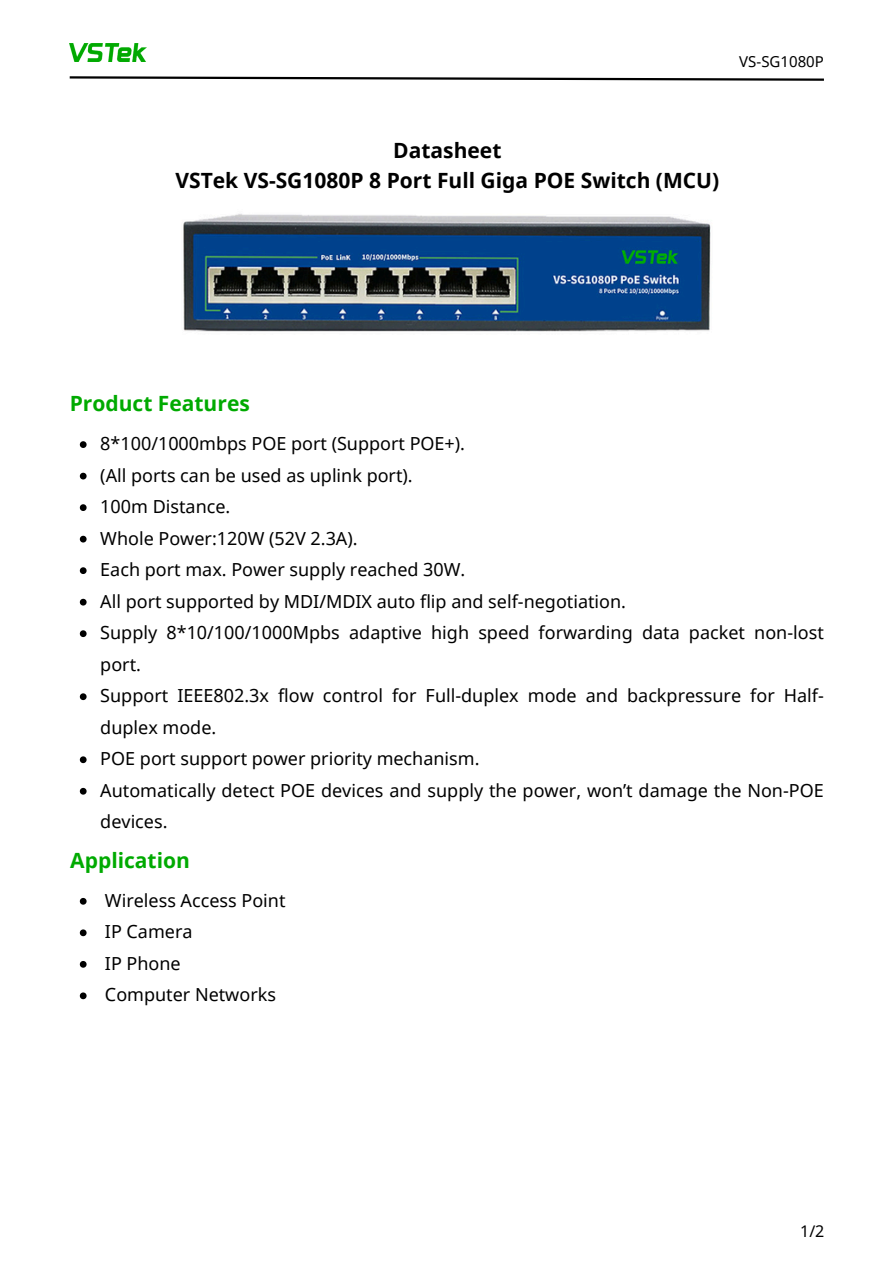
<style>
.page{position:relative;width:894px;height:1264px;background:#fff}
.page>*{position:absolute;margin:0;border:0;box-sizing:border-box;transform-origin:0 0}
.t1{font:700 21px/29.2px "Noto Sans";color:#000;text-align:center}
.t2{font:700 21px "Noto Sans";color:#00aa01}
.t3{font:18px/31.5px "Noto Sans";color:#000}
.t4{font:16.05px "Noto Sans";color:#000}
.t5{font:15px "Noto Sans";color:#000}
</style>
<div class="page">
<svg style="left:69px;top:76px;width:755px;height:5px"></svg>
<img style="left:70px;top:43px;width:76px;height:18px">
<svg style="left:80px;top:441px;width:7px;height:7px"></svg>
<svg style="left:80px;top:473px;width:7px;height:6px"></svg>
<svg style="left:80px;top:504px;width:7px;height:7px"></svg>
<svg style="left:80px;top:536px;width:7px;height:6px"></svg>
<svg style="left:80px;top:567px;width:7px;height:7px"></svg>
<svg style="left:80px;top:599px;width:7px;height:6px"></svg>
<svg style="left:80px;top:630px;width:7px;height:7px"></svg>
<svg style="left:80px;top:693px;width:7px;height:7px"></svg>
<svg style="left:80px;top:756px;width:7px;height:7px"></svg>
<svg style="left:80px;top:788px;width:7px;height:6px"></svg>
<img style="left:183px;top:214px;width:528px;height:118px">
<svg style="left:80px;top:897px;width:7px;height:7px"></svg>
<svg style="left:80px;top:929px;width:7px;height:7px"></svg>
<svg style="left:80px;top:961px;width:7px;height:6px"></svg>
<svg style="left:80px;top:992px;width:7px;height:7px"></svg>
<p class="t5" style="left:739px;top:51px;width:86px">VS-SG1080P</p>
<p class="t1" style="left:175px;top:136px;width:545px">Datasheet<br>VSTek VS-SG1080P 8 Port Full Giga POE Switch (MCU)</p>
<p class="t2" style="left:70px;top:389px;width:181px">Product Features</p>
<h3 class="t3" style="left:100px;top:427px;width:366px">8*100/1000mbps POE port (Support POE+).</h3>
<h1 class="t3" style="left:100px;top:459px;width:314px">(All ports can be used as uplink port).</h1>
<p class="t3" style="left:100px;top:490px;width:131px">100m Distance.</p>
<h1 class="t3" style="left:100px;top:522px;width:259px">Whole Power:120W (52V 2.3A).</h1>
<p class="t3" style="left:100px;top:553px;width:366px">Each port max. Power supply reached 30W.</p>
<p class="t3" style="left:100px;top:585px;width:527px">All port supported by MDI/MDIX auto flip and self-negotiation.</p>
<p class="t3" style="left:100px;top:616px;width:724px">Supply 8*10/100/1000Mpbs adaptive high speed forwarding data packet non-lost port.</p>
<p class="t3" style="left:100px;top:679px;width:724px">Support IEEE802.3x flow control for Full-duplex mode and backpressure for Half&shy;duplex mode.</p>
<p class="t3" style="left:100px;top:742px;width:380px">POE port support power priority mechanism.</p>
<p class="t3" style="left:100px;top:774px;width:724px">Automatically detect POE devices and supply the power, won’t damage the Non-POE devices.</p>
<p class="t2" style="left:70px;top:845px;width:121px">Application</p>
<h1 class="t3" style="left:105px;top:884px;width:182px">Wireless Access Point</h1>
<p class="t3" style="left:105px;top:915px;width:89px">IP Camera</p>
<p class="t3" style="left:105px;top:947px;width:77px">IP Phone</p>
<p class="t3" style="left:105px;top:978px;width:172px">Computer Networks</p>
<p class="t4" style="left:799px;top:1219px;width:26px">1/2</p>
</div>
